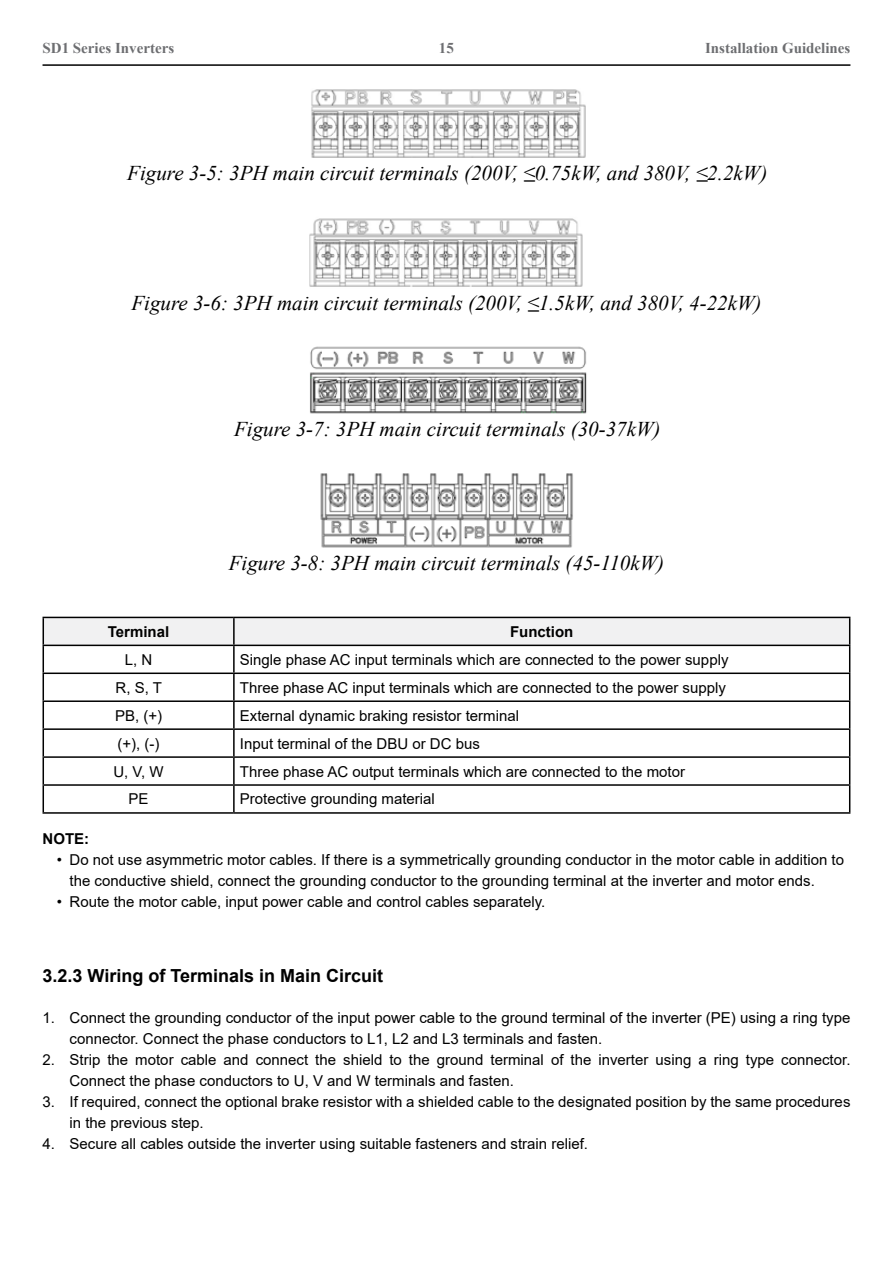
<style>
.page{position:relative;width:893px;height:1263px;background:#fff}
.page>*{position:absolute;margin:0;border:0;box-sizing:border-box;transform-origin:0 0}
.t1{font:italic 21px "Times New Roman";color:#000}
.t2{font:700 18px "Arial";color:#000}
.t3{font:15px/21px "Arial";color:#000}
.t4{font:700 15px "Times New Roman";color:#6d6e71}
.t5{font:700 15px "Arial";color:#000}
</style>
<div class="page">
<hr style="left:43px;top:64px;width:807px;height:2px;background:#000">
<img style="left:311px;top:89px;width:275px;height:69px">
<img style="left:309px;top:218px;width:274px;height:69px">
<img style="left:310px;top:346px;width:277px;height:68px">
<img style="left:320px;top:473px;width:253px;height:75px">
<svg style="left:43px;top:617px;width:807px;height:195px"></svg>
<hr style="left:43px;top:812px;width:191px;height:2px;background:#000">
<hr style="left:234px;top:812px;width:616px;height:2px;background:#000">
<p class="t4" style="left:43px;top:37px;width:133px">SD1 Series Inverters</p>
<p class="t4" style="left:439px;top:37px;width:16px">15</p>
<p class="t4" style="left:705px;top:37px;width:147px">Installation Guidelines</p>
<h1 class="t1" style="left:127px;top:159px;width:641px">Figure 3-5: 3PH main circuit terminals (200V, ≤0.75kW, and 380V, ≤2.2kW)</h1>
<h1 class="t1" style="left:131px;top:288px;width:632px">Figure 3-6: 3PH main circuit terminals (200V, ≤1.5kW, and 380V, 4-22kW)</h1>
<h1 class="t1" style="left:234px;top:414px;width:428px">Figure 3-7: 3PH main circuit terminals (30-37kW)</h1>
<h1 class="t1" style="left:229px;top:548px;width:437px">Figure 3-8: 3PH main circuit terminals (45-110kW)</h1>
<p class="t5" style="left:108px;top:621px;width:63px">Terminal</p>
<p class="t5" style="left:510px;top:621px;width:65px">Function</p>
<p class="t3" style="left:125px;top:649px;width:29px">L, N</p>
<p class="t3" style="left:240px;top:649px;width:490px">Single phase AC input terminals which are connected to the power supply</p>
<p class="t3" style="left:115px;top:677px;width:48px">R, S, T</p>
<p class="t3" style="left:240px;top:677px;width:488px">Three phase AC input terminals which are connected to the power supply</p>
<p class="t3" style="left:115px;top:705px;width:49px">PB, (+)</p>
<p class="t3" style="left:240px;top:705px;width:281px">External dynamic braking resistor terminal</p>
<p class="t3" style="left:118px;top:733px;width:44px">(+), (-)</p>
<p class="t3" style="left:240px;top:733px;width:242px">Input terminal of the DBU or DC bus</p>
<p class="t3" style="left:113px;top:761px;width:52px">U, V, W</p>
<p class="t3" style="left:240px;top:761px;width:447px">Three phase AC output terminals which are connected to the motor</p>
<p class="t3" style="left:129px;top:788px;width:22px">PE</p>
<p class="t3" style="left:240px;top:788px;width:197px">Protective grounding material</p>
<p class="t5" style="left:43px;top:828px;width:48px">NOTE:</p>
<p class="t3" style="left:70px;top:849px;width:776px;text-indent:-13px">• Do not use asymmetric motor cables. If there is a symmetrically grounding conductor in the motor cable in addition to the conductive shield, connect the grounding conductor to the grounding terminal at the inverter and motor ends.</p>
<p class="t3" style="left:57px;top:891px;width:490px">• Route the motor cable, input power cable and control cables separately.</p>
<p class="t2" style="left:43px;top:963px;width:342px">3.2.3 Wiring of Terminals in Main Circuit</p>
<p class="t3" style="left:70px;top:1007px;width:782px;text-indent:-27px">1. Connect the grounding conductor of the input power cable to the ground terminal of the inverter (PE) using a ring type connector. Connect the phase conductors to L1, L2 and L3 terminals and fasten.</p>
<p class="t3" style="left:70px;top:1049px;width:782px;text-indent:-27px">2. Strip the motor cable and connect the shield to the ground terminal of the inverter using a ring type connector.<br>Connect the phase conductors to U, V and W terminals and fasten.</p>
<p class="t3" style="left:70px;top:1091px;width:782px;text-indent:-27px">3. If required, connect the optional brake resistor with a shielded cable to the designated position by the same procedures in the previous step.</p>
<p class="t3" style="left:43px;top:1133px;width:547px">4. Secure all cables outside the inverter using suitable fasteners and strain relief.</p>
</div>
